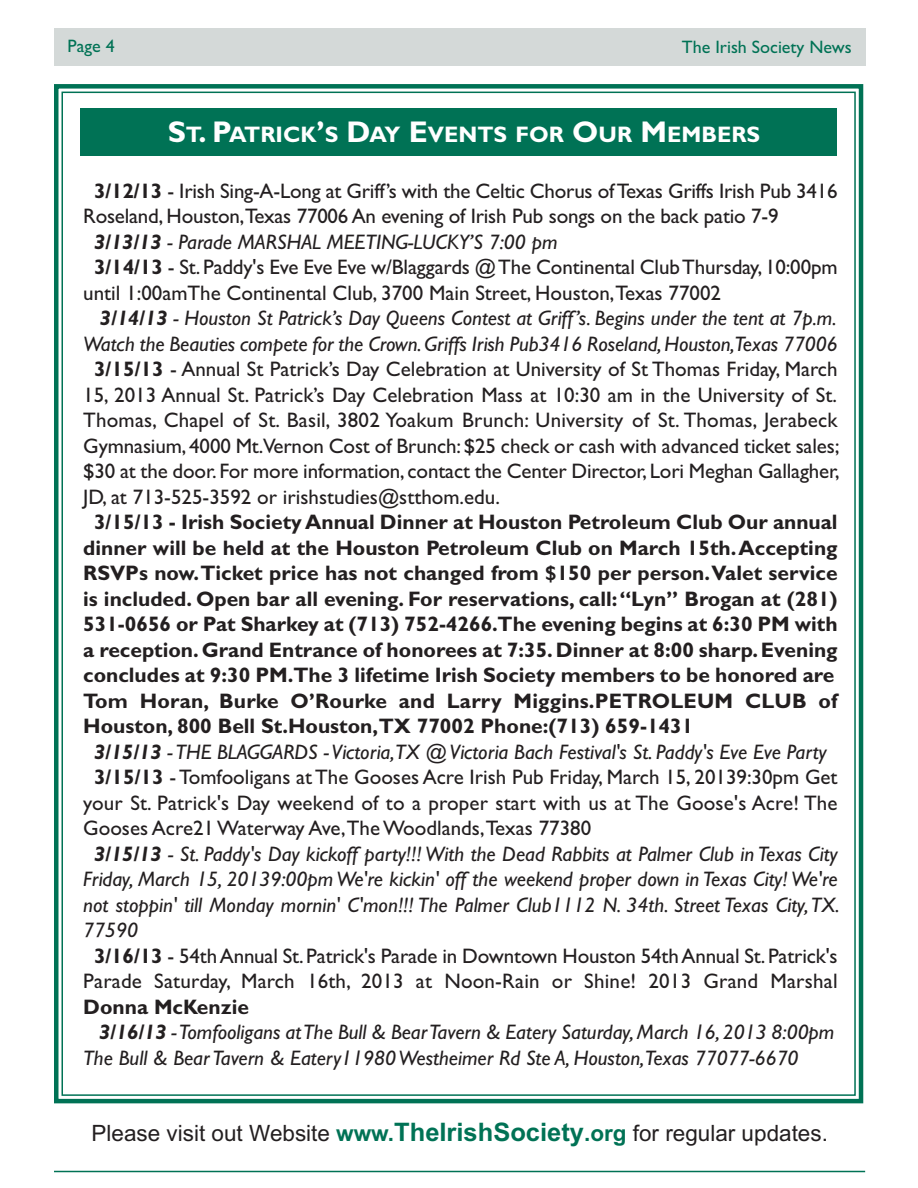
<style>
.page{position:relative;width:918px;height:1188px;background:#fff}
.page>*{position:absolute;margin:0;border:0;box-sizing:border-box;transform-origin:0 0}
.t1{font:22.5px "Arial";color:#231f20}
.t2{font:700 22.5px "Gill Sans";color:#fff}
.t3{font:21px "Gill Sans";color:#231f20}
.t4{font:italic 21px "Gill Sans";color:#231f20}
.t5{font:700 21px "Gill Sans";color:#231f20}
.t6{font:18px "Gill Sans";color:#007255}
.s1{font-size:30px}
.s2{font-weight:700}
.s3{font-weight:700;color:#007255}
.s4{font-weight:700;font-size:25.5px;color:#007255}
</style>
<div class="page">
<div style="left:54px;top:84px;width:809px;height:1019px;border:4px solid #007255"></div>
<div style="left:81px;top:108px;width:756px;height:48px;background:#007255"></div>
<div style="left:54px;top:29px;width:811px;height:37px;background:#d4d9d8"></div>
<hr style="left:54px;top:1171px;width:811px;height:1px;background:#007255">
<p class="t6" style="left:68px;top:35px;width:49px">Page 4</p>
<p class="t6" style="left:682px;top:37px;width:171px">The Irish Society News</p>
<p class="t2" style="left:168px;top:121px;width:594px"><span class="s1">S</span>T<span class="s1">. P</span>ATRICK<span class="s1">’</span>S <span class="s1">D</span>AY <span class="s1">E</span>VENTS FOR <span class="s1">O</span>UR <span class="s1">M</span>EMBERS</p>
<p class="t3" style="left:94px;top:178px;width:745px"><span class="s2">3/12/13</span> - Irish Sing-A-Long at Griff’s with the Celtic Chorus ofTexas Griffs Irish Pub 3416</p>
<p class="t3" style="left:83px;top:203px;width:697px">Roseland, Houston,Texas 77006 An evening of Irish Pub songs on the back patio 7-9</p>
<p class="t4" style="left:94px;top:229px;width:465px"><span class="s2">3/13/13</span> - Parade MARSHAL MEETING-LUCKY’S 7:00 pm</p>
<p class="t3" style="left:94px;top:254px;width:745px"><span class="s2">3/14/13</span> - St. Paddy's Eve Eve Eve w/Blaggards @The Continental ClubThursday, 10:00pm</p>
<p class="t3" style="left:83px;top:280px;width:639px">until 1:00amThe Continental Club, 3700 Main Street, Houston,Texas 77002</p>
<p class="t4" style="left:100px;top:305px;width:738px"><span class="s2">3/14/13</span> - Houston St Patrick’s Day Queens Contest at Griff’s. Begins under the tent at 7p.m.</p>
<p class="t4" style="left:83px;top:331px;width:756px">Watch the Beauties compete for the Crown.Griffs Irish Pub3416 Roseland,Houston,Texas 77006</p>
<p class="t3" style="left:94px;top:356px;width:745px"><span class="s2">3/15/13</span> - Annual St Patrick’s Day Celebration at University of St Thomas Friday, March</p>
<p class="t3" style="left:83px;top:382px;width:755px">15, 2013 Annual St. Patrick’s Day Celebration Mass at 10:30 am in the University of St.</p>
<p class="t3" style="left:83px;top:407px;width:756px">Thomas, Chapel of St. Basil, 3802 Yoakum Brunch: University of St. Thomas, Jerabeck</p>
<p class="t3" style="left:83px;top:433px;width:758px">Gymnasium, 4000 Mt.Vernon Cost of Brunch:$25 check or cash with advanced ticket sales;</p>
<p class="t3" style="left:83px;top:458px;width:758px">$30 at the door. For more information, contact the Center Director, Lori Meghan Gallagher,</p>
<p class="t3" style="left:83px;top:484px;width:418px">JD, at 713-525-3592 or irishstudies@stthom.edu.</p>
<p class="t5" style="left:94px;top:509px;width:745px">3/15/13 - Irish SocietyAnnual Dinner at Houston Petroleum Club Our annual</p>
<p class="t5" style="left:83px;top:535px;width:756px">dinner will be held at the Houston Petroleum Club on March 15th.Accepting</p>
<p class="t5" style="left:83px;top:560px;width:756px">RSVPs now.Ticket price has not changed from $150 per person.Valet service</p>
<p class="t5" style="left:83px;top:586px;width:756px">is included. Open bar all evening. For reservations, call:“Lyn” Brogan at (281)</p>
<p class="t5" style="left:83px;top:611px;width:756px">531-0656 or Pat Sharkey at (713) 752-4266.The evening begins at 6:30 PM with</p>
<p class="t5" style="left:83px;top:637px;width:756px">a reception. Grand Entrance of honorees at 7:35. Dinner at 8:00 sharp.Evening</p>
<p class="t5" style="left:83px;top:662px;width:753px">concludes at 9:30 PM.The 3 lifetime Irish Society members to be honored are</p>
<p class="t5" style="left:83px;top:688px;width:756px">Tom Horan, Burke O’Rourke and Larry Miggins.PETROLEUM CLUB of</p>
<p class="t5" style="left:83px;top:713px;width:612px">Houston, 800 Bell St.Houston,TX 77002 Phone:(713) 659-1431</p>
<p class="t4" style="left:94px;top:739px;width:734px"><span class="s2">3/15/13</span> - THE BLAGGARDS - Victoria,TX @Victoria Bach Festival's St. Paddy's Eve Eve Party</p>
<p class="t3" style="left:94px;top:764px;width:745px"><span class="s2">3/15/13</span> -Tomfooligans atThe Gooses Acre Irish Pub Friday, March 15, 20139:30pm Get</p>
<p class="t3" style="left:83px;top:790px;width:756px">your St. Patrick's Day weekend of to a proper start with us at The Goose's Acre! The</p>
<p class="t3" style="left:83px;top:815px;width:509px">Gooses Acre21Waterway Ave,TheWoodlands,Texas 77380</p>
<p class="t4" style="left:94px;top:841px;width:745px"><span class="s2">3/15/13</span> - St. Paddy's Day kickoff party!!! With the Dead Rabbits at Palmer Club in Texas City</p>
<p class="t4" style="left:83px;top:866px;width:756px">Friday, March 15, 20139:00pm We're kickin' off the weekend proper down in Texas City! We're</p>
<p class="t4" style="left:83px;top:892px;width:758px">not stoppin' till Monday mornin' C'mon!!! The Palmer Club1112 N. 34th. Street Texas City,TX.</p>
<p class="t4" style="left:83px;top:917px;width:56px">77590</p>
<p class="t3" style="left:94px;top:943px;width:745px"><span class="s2">3/16/13</span> - 54thAnnual St. Patrick's Parade in Downtown Houston 54thAnnual St. Patrick's</p>
<p class="t3" style="left:83px;top:968px;width:756px">Parade Saturday, March 16th, 2013 at Noon-Rain or Shine! 2013 Grand Marshal</p>
<p class="t5" style="left:83px;top:994px;width:167px">Donna McKenzie</p>
<p class="t4" style="left:99px;top:1019px;width:737px"><span class="s2">3/16/13</span> -Tomfooligans atThe Bull &amp; BearTavern &amp; Eatery Saturday, March 16, 2013 8:00pm</p>
<p class="t4" style="left:83px;top:1045px;width:717px">The Bull &amp; Bear Tavern &amp; Eatery11980Westheimer Rd Ste A, Houston,Texas 77077-6670</p>
<p class="t1" style="left:92px;top:1120px;width:738px">Please visit out Website <span class="s3">www.</span><span class="s4">TheIrishSociety</span><span class="s3">.org</span> for regular updates.</p>
</div>
